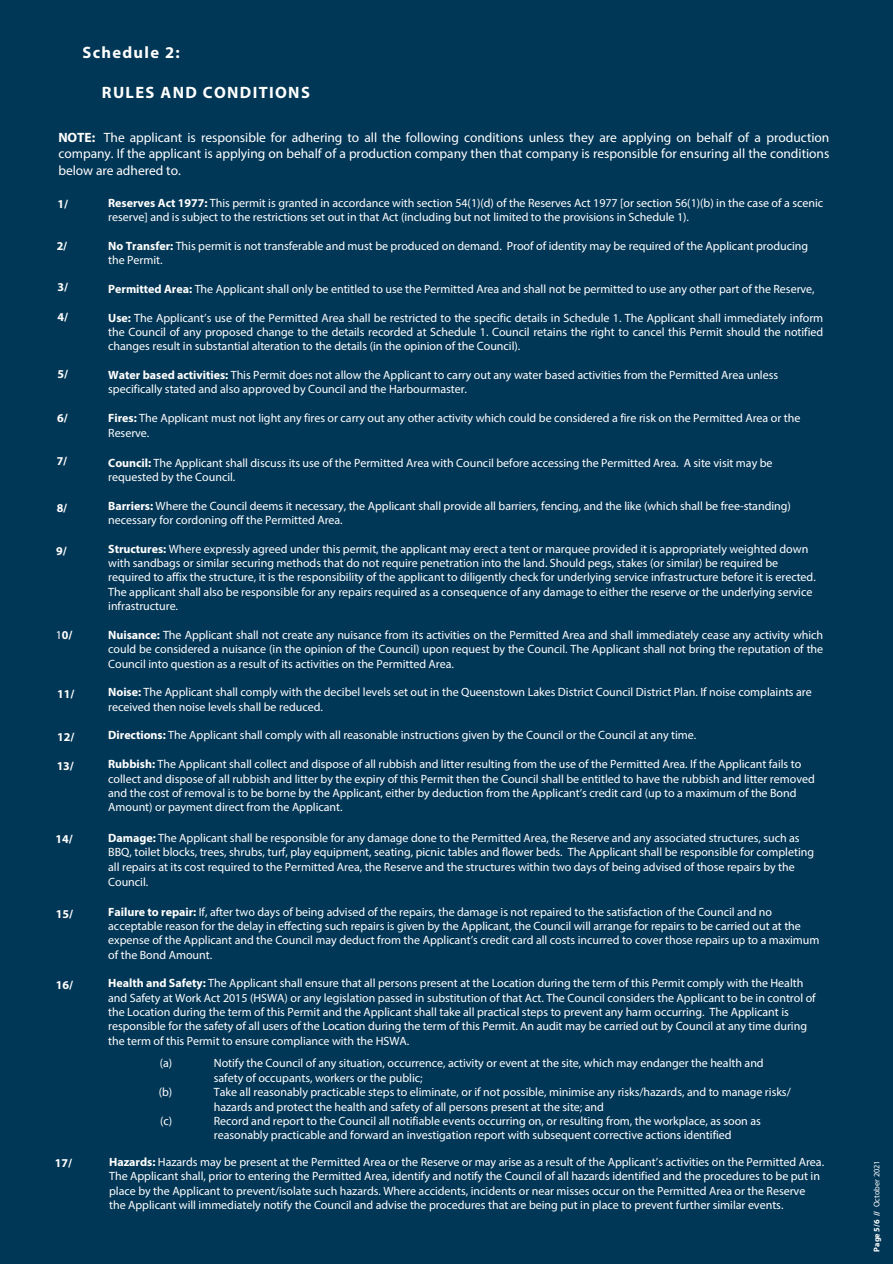
<style>
.page{position:relative;width:893px;height:1264px;background:#fff}
.page>*{position:absolute;margin:0;border:0;box-sizing:border-box;transform-origin:0 0}
.t1{font:700 16.5px "Myriad Pro";letter-spacing:.08em;color:#fff}
.t2{font:13.5px/16.2px "Myriad Pro";color:#fff;text-align:justify}
.t3{font:12px/14.4px "Myriad Pro";letter-spacing:-.005em;color:#fff}
.t4{font:700 12px "Myriad Pro";color:#fff}
.t5{font:8.25px "Myriad Pro";color:#fff}
.s1{font-weight:700}
.s2{font-weight:400}
</style>
<div class="page">
<div style="left:0;top:0;width:893px;height:1263px;background:#003656"></div>
<h1 class="t1" style="left:82px;top:42px;width:99px">Schedule 2:</h1>
<p class="t1" style="left:102px;top:82px;width:209px">RULES AND CONDITIONS</p>
<p class="t2" style="left:58px;top:129px;width:773px"><span class="s1">NOTE:</span> The applicant is responsible for adhering to all the following conditions unless they are applying on behalf of a production company. If the applicant is applying on behalf of a production company then that company is responsible for ensuring all the conditions below are adhered to.</p>
<p class="t4" style="left:58px;top:196px;width:12px">1/</p>
<p class="t4" style="left:57px;top:238px;width:12px">2/</p>
<p class="t4" style="left:58px;top:279px;width:12px">3/</p>
<p class="t4" style="left:58px;top:309px;width:12px">4/</p>
<p class="t4" style="left:58px;top:366px;width:12px">5/</p>
<p class="t4" style="left:57px;top:410px;width:12px">6/</p>
<p class="t4" style="left:57px;top:453px;width:12px">7/</p>
<p class="t4" style="left:57px;top:499px;width:12px">8/</p>
<p class="t4" style="left:56px;top:543px;width:12px">9/</p>
<p class="t4" style="left:56px;top:627px;width:18px"><span class="s2">1</span>0/</p>
<p class="t4" style="left:57px;top:685px;width:19px">11/</p>
<p class="t4" style="left:57px;top:729px;width:19px">12/</p>
<p class="t4" style="left:57px;top:758px;width:19px">13/</p>
<p class="t4" style="left:56px;top:831px;width:19px">14/</p>
<p class="t4" style="left:56px;top:905px;width:19px">15/</p>
<p class="t4" style="left:56px;top:977px;width:19px">16/</p>
<p class="t4" style="left:55px;top:1154px;width:19px">17/</p>
<p class="t3" style="left:108px;top:195px;width:716px"><span class="s1">Reserves Act 1977:</span> This permit is granted in accordance with section 54(1)(d) of the Reserves Act 1977 [or section 56(1)(b) in the case of a scenic reserve] and is subject to the restrictions set out in that Act (including but not limited to the provisions in Schedule 1).</p>
<p class="t3" style="left:108px;top:238px;width:701px"><span class="s1">No Transfer:</span> This permit is not transferable and must be produced on demand. Proof of identity may be required of the Applicant producing the Permit.</p>
<p class="t3" style="left:108px;top:281px;width:708px"><span class="s1">Permitted Area:</span> The Applicant shall only be entitled to use the Permitted Area and shall not be permitted to use any other part of the Reserve,</p>
<p class="t3" style="left:108px;top:310px;width:717px;text-align:justify"><span class="s1">Use:</span> The Applicant’s use of the Permitted Area shall be restricted to the specific details in Schedule 1. The Applicant shall immediately inform the Council of any proposed change to the details recorded at Schedule 1. Council retains the right to cancel this Permit should the notified changes result in substantial alteration to the details (in the opinion of the Council).</p>
<p class="t3" style="left:108px;top:367px;width:671px"><span class="s1">Water based activities:</span> This Permit does not allow the Applicant to carry out any water based activities from the Permitted Area unless specifically stated and also approved by Council and the Harbourmaster.</p>
<p class="t3" style="left:108px;top:410px;width:694px;line-height:15.5px"><span class="s1">Fires:</span> The Applicant must not light any fires or carry out any other activity which could be considered a fire risk on the Permitted Area or the<br>Reserve.</p>
<p class="t3" style="left:108px;top:455px;width:666px"><span class="s1">Council:</span> The Applicant shall discuss its use of the Permitted Area with Council before accessing the Permitted Area. A site visit may be requested by the Council.</p>
<p class="t3" style="left:108px;top:498px;width:684px"><span class="s1">Barriers:</span> Where the Council deems it necessary, the Applicant shall provide all barriers, fencing, and the like (which shall be free-standing) necessary for cordoning off the Permitted Area.</p>
<p class="t3" style="left:108px;top:541px;width:709px"><span class="s1">Structures:</span> Where expressly agreed under this permit, the applicant may erect a tent or marquee provided it is appropriately weighted down with sandbags or similar securing methods that do not require penetration into the land. Should pegs, stakes (or similar) be required be required to affix the structure, it is the responsibility of the applicant to diligently check for underlying service infrastructure before it is erected.<br>The applicant shall also be responsible for any repairs required as a consequence of any damage to either the reserve or the underlying service infrastructure.</p>
<p class="t3" style="left:108px;top:627px;width:717px;text-align:justify"><span class="s1">Nuisance:</span> The Applicant shall not create any nuisance from its activities on the Permitted Area and shall immediately cease any activity which could be considered a nuisance (in the opinion of the Council) upon request by the Council. The Applicant shall not bring the reputation of the Council into question as a result of its activities on the Permitted Area.</p>
<p class="t3" style="left:108px;top:685px;width:705px"><span class="s1">Noise:</span> The Applicant shall comply with the decibel levels set out in the Queenstown Lakes District Council District Plan. If noise complaints are received then noise levels shall be reduced.</p>
<p class="t3" style="left:108px;top:728px;width:590px"><span class="s1">Directions:</span> The Applicant shall comply with all reasonable instructions given by the Council or the Council at any time.</p>
<p class="t3" style="left:108px;top:756px;width:708px"><span class="s1">Rubbish:</span> The Applicant shall collect and dispose of all rubbish and litter resulting from the use of the Permitted Area. If the Applicant fails to collect and dispose of all rubbish and litter by the expiry of this Permit then the Council shall be entitled to have the rubbish and litter removed and the cost of removal is to be borne by the Applicant, either by deduction from the Applicant’s credit card (up to a maximum of the Bond Amount) or payment direct from the Applicant.</p>
<p class="t3" style="left:108px;top:830px;width:707px"><span class="s1">Damage:</span> The Applicant shall be responsible for any damage done to the Permitted Area, the Reserve and any associated structures, such as BBQ, toilet blocks, trees, shrubs, turf, play equipment, seating, picnic tables and flower beds. The Applicant shall be responsible for completing all repairs at its cost required to the Permitted Area, the Reserve and the structures within two days of being advised of those repairs by the Council.</p>
<p class="t3" style="left:108px;top:904px;width:713px"><span class="s1">Failure to repair:</span> If, after two days of being advised of the repairs, the damage is not repaired to the satisfaction of the Council and no acceptable reason for the delay in effecting such repairs is given by the Applicant, the Council will arrange for repairs to be carried out at the expense of the Applicant and the Council may deduct from the Applicant’s credit card all costs incurred to cover those repairs up to a maximum of the Bond Amount.</p>
<p class="t3" style="left:108px;top:975px;width:709px"><span class="s1">Health and Safety:</span> The Applicant shall ensure that all persons present at the Location during the term of this Permit comply with the Health and Safety at Work Act 2015 (HSWA) or any legislation passed in substitution of that Act. The Council considers the Applicant to be in control of the Location during the term of this Permit and the Applicant shall take all practical steps to prevent any harm occurring. The Applicant is responsible for the safety of all users of the Location during the term of this Permit. An audit may be carried out by Council at any time during the term of this Permit to ensure compliance with the HSWA.</p>
<p class="t3" style="left:160px;top:1055px;width:14px">(a)</p>
<p class="t3" style="left:214px;top:1055px;width:551px">Notify the Council of any situation, occurrence, activity or event at the site, which may endanger the health and safety of occupants, workers or the public;</p>
<p class="t3" style="left:159px;top:1084px;width:15px">(b)</p>
<p class="t3" style="left:214px;top:1084px;width:578px">Take all reasonably practicable steps to eliminate, or if not possible, minimise any risks/hazards, and to manage risks/ hazards and protect the health and safety of all persons present at the site; and</p>
<p class="t3" style="left:160px;top:1113px;width:14px">(c)</p>
<p class="t3" style="left:214px;top:1113px;width:549px">Record and report to the Council all notifiable events occurring on, or resulting from, the workplace, as soon as reasonably practicable and forward an investigation report with subsequent corrective actions identified</p>
<p class="t3" style="left:109px;top:1154px;width:716px"><span class="s1">Hazards:</span> Hazards may be present at the Permitted Area or the Reserve or may arise as a result of the Applicant’s activities on the Permitted Area.<br>The Applicant shall, prior to entering the Permitted Area, identify and notify the Council of all hazards identified and the procedures to be put in place by the Applicant to prevent/isolate such hazards. Where accidents, incidents or near misses occur on the Permitted Area or the Reserve the Applicant will immediately notify the Council and advise the procedures that are being put in place to prevent further similar events.</p>
<p class="t5" style="left:872px;top:1251px;width:93px;rotate:-90deg"><span class="s1">Page 5/6 //</span> October 2021</p>
</div>
